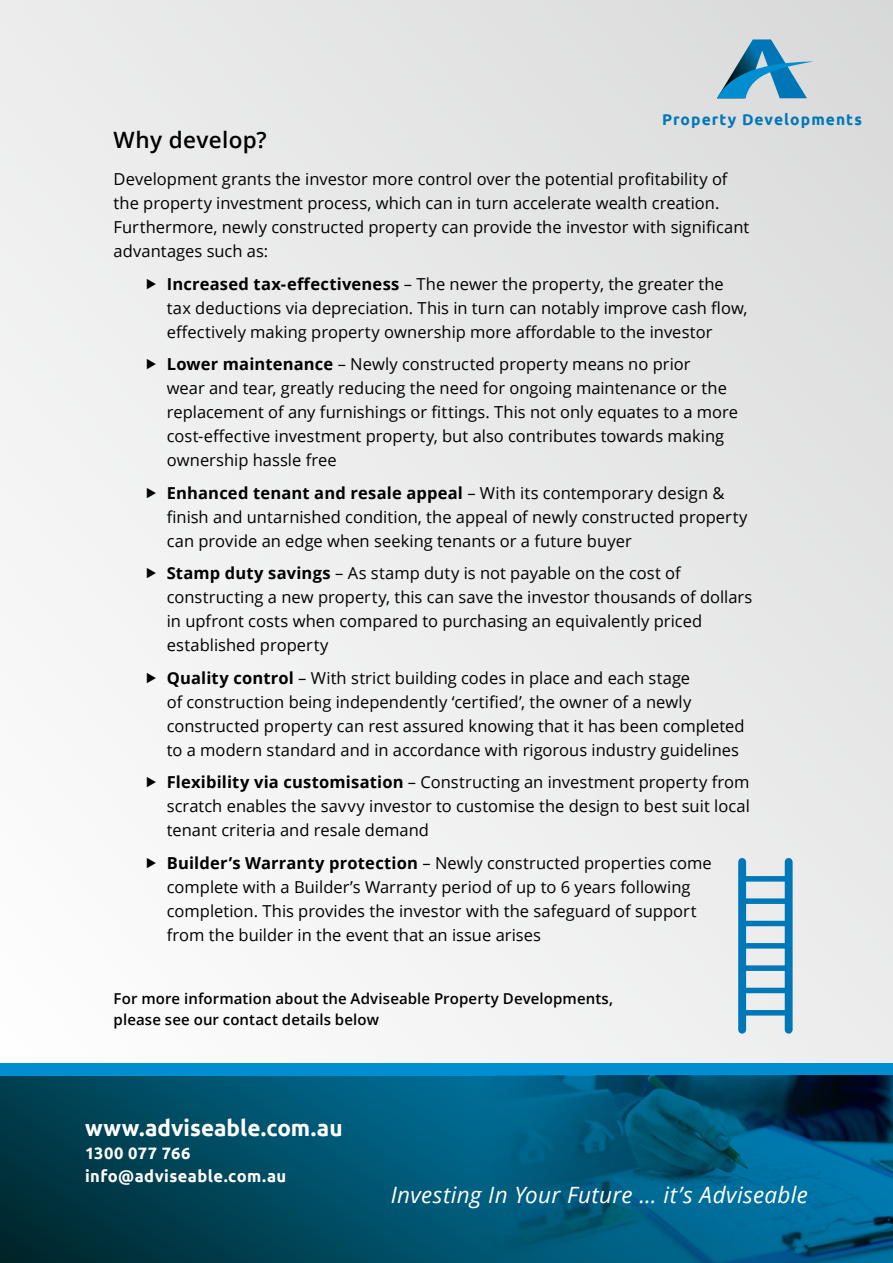
<style>
.page{position:relative;width:893px;height:1263px;background:#fff}
.page>*{position:absolute;margin:0;border:0;box-sizing:border-box;transform-origin:0 0}
.t1{font:italic 22.5px "Open Sans";letter-spacing:.015em;color:#fff}
.t2{font:700 22.5px "Ubuntu";color:#fff}
.t3{font:600 22.5px "Open Sans";letter-spacing:.015em;color:#000}
.t4{font:16.5px/24px "Open Sans";color:#000}
.t5{font:700 16.5px/23.1px "Ubuntu";letter-spacing:.025em;color:#fff}
.t6{font:700 15.6px "Ubuntu";letter-spacing:.07em;color:#0077b7}
.t7{font:600 15px/21px "Open Sans";letter-spacing:.005em;color:#000}
.s1{font-weight:700}
</style>
<div class="page">
<div style="left:0;top:0;width:893px;height:1063px;background:linear-gradient(to right,#f5f5f5,#e2e2e3)"></div>
<svg style="left:717px;top:39px;width:97px;height:59px;background:#79aec8"></svg>
<svg style="left:0;top:1076px;width:476px;height:187px;background:#004a60"></svg>
<div style="left:0;top:1063px;width:893px;height:13px;background:#008ed1"></div>
<img style="left:476px;top:1076px;width:417px;height:187px">
<div style="left:741px;top:988px;width:48px;height:5px;background:#0077b7"></div>
<div style="left:741px;top:1010px;width:48px;height:5px;background:#0077b7"></div>
<div style="left:741px;top:876px;width:48px;height:5px;background:#0077b7"></div>
<div style="left:741px;top:898px;width:48px;height:6px;background:#0077b7"></div>
<div style="left:741px;top:921px;width:48px;height:5px;background:#0077b7"></div>
<div style="left:741px;top:943px;width:48px;height:5px;background:#0077b7"></div>
<div style="left:741px;top:965px;width:48px;height:6px;background:#0077b7"></div>
<div style="left:738px;top:862px;width:8px;height:168px;background:#0077b7"></div>
<div style="left:785px;top:862px;width:8px;height:168px;background:#0077b7"></div>
<svg style="left:147px;top:278px;width:9px;height:11px"></svg>
<svg style="left:147px;top:359px;width:9px;height:10px"></svg>
<svg style="left:147px;top:487px;width:9px;height:11px"></svg>
<svg style="left:147px;top:568px;width:9px;height:10px"></svg>
<svg style="left:147px;top:672px;width:9px;height:11px"></svg>
<svg style="left:147px;top:777px;width:9px;height:11px"></svg>
<svg style="left:147px;top:858px;width:9px;height:10px"></svg>
<p class="t6" style="left:662px;top:110px;width:202px">Property Developments</p>
<h1 class="t3" style="left:114px;top:124px;width:155px">Why develop?</h1>
<p class="t4" style="left:114px;top:167px;width:637px">Development grants the investor more control over the potential profitability of the property investment process, which can in turn accelerate wealth creation.<br>Furthermore, newly constructed property can provide the investor with significant advantages such as:</p>
<p class="t4" style="left:167px;top:271px;width:582px"><span class="s1">Increased tax-effectiveness</span> – The newer the property, the greater the tax deductions via depreciation. This in turn can notably improve cash flow, effectively making property ownership more affordable to the investor</p>
<p class="t4" style="left:167px;top:352px;width:573px"><span class="s1">Lower maintenance</span> – Newly constructed property means no prior<br>wear and tear, greatly reducing the need for ongoing maintenance or the replacement of any furnishings or fittings. This not only equates to a more cost-effective investment property, but also contributes towards making ownership hassle free</p>
<p class="t4" style="left:167px;top:480px;width:582px"><span class="s1">Enhanced tenant and resale appeal</span> – With its contemporary design &amp; finish and untarnished condition, the appeal of newly constructed property can provide an edge when seeking tenants or a future buyer</p>
<p class="t4" style="left:167px;top:561px;width:587px"><span class="s1">Stamp duty savings</span> – As stamp duty is not payable on the cost of constructing a new property, this can save the investor thousands of dollars in upfront costs when compared to purchasing an equivalently priced established property</p>
<p class="t4" style="left:167px;top:665px;width:579px"><span class="s1">Quality control</span> – With strict building codes in place and each stage<br>of construction being independently ‘certified’, the owner of a newly constructed property can rest assured knowing that it has been completed to a modern standard and in accordance with rigorous industry guidelines</p>
<p class="t4" style="left:167px;top:770px;width:585px;text-align:justify"><span class="s1">Flexibility via customisation</span> – Constructing an investment property from scratch enables the savvy investor to customise the design to best suit local tenant criteria and resale demand</p>
<p class="t4" style="left:167px;top:850px;width:546px"><span class="s1">Builder’s Warranty protection</span> – Newly constructed properties come complete with a Builder’s Warranty period of up to 6 years following completion. This provides the investor with the safeguard of support from the builder in the event that an issue arises</p>
<p class="t7" style="left:114px;top:988px;width:501px">For more information about the Adviseable Property Developments, please see our contact details below</p>
<h1 class="t2" style="left:85px;top:1115px;width:259px">www.adviseable.com.au</h1>
<p class="t5" style="left:85px;top:1141px;width:203px">1300 077 766 info@adviseable.com.au</p>
<h1 class="t1" style="left:391px;top:1179px;width:419px">Investing In Your Future … it’s Adviseable</h1>
</div>
